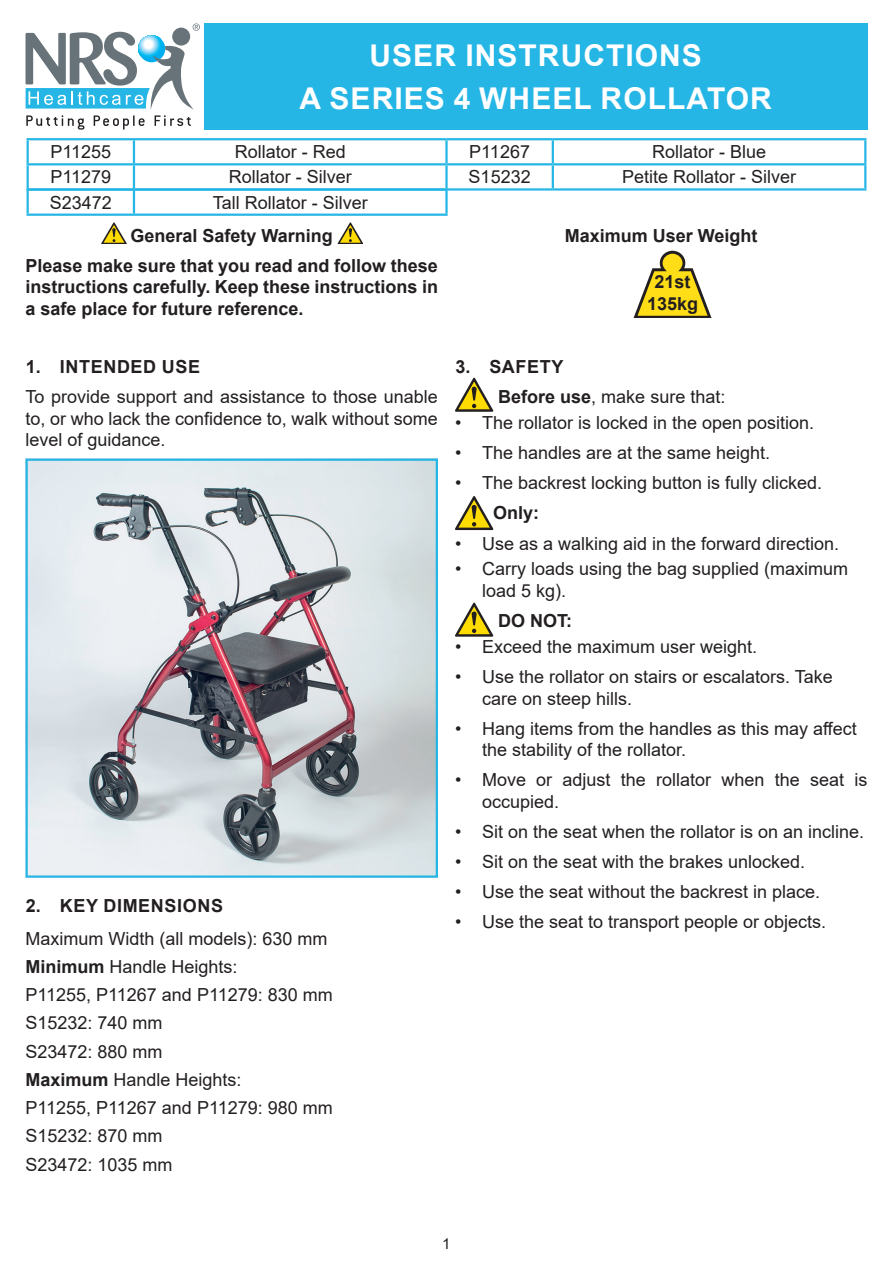
<style>
.page{position:relative;width:893px;height:1263px;background:#fff}
.page>*{position:absolute;margin:0;border:0;box-sizing:border-box;transform-origin:0 0}
.t1{font:700 30px/43.2px "Arial";letter-spacing:.035em;color:#fff;text-align:center}
.t2{font:18px/28.2px "Arial";color:#231f20}
.t3{font:700 18px/21.6px "Arial";color:#231f20;text-align:center}
.t4{font:700 18px "Arial";letter-spacing:.035em;color:#231f20}
.t5{font:15px "Arial";color:#231f20}
.s1{font-weight:700}
.s2{font-weight:400}
</style>
<div class="page">
<svg style="left:26px;top:24px;width:174px;height:106px"></svg>
<div style="left:204px;top:23px;width:663px;height:107px;background:#26b6e6"></div>
<svg style="left:101px;top:222px;width:25px;height:22px"></svg>
<svg style="left:338px;top:222px;width:25px;height:22px"></svg>
<svg style="left:633px;top:251px;width:79px;height:67px"></svg>
<img style="left:29px;top:462px;width:406px;height:413px">
<div style="left:26px;top:459px;width:412px;height:419px;border:2px solid #26b6e6"></div>
<svg style="left:455px;top:378px;width:38px;height:34px"></svg>
<svg style="left:455px;top:496px;width:38px;height:34px"></svg>
<svg style="left:455px;top:603px;width:38px;height:34px"></svg>
<hr style="left:27px;top:138px;width:107px;height:2px;background:#26b6e6">
<hr style="left:27px;top:140px;width:2px;height:23px;background:#26b6e6">
<hr style="left:134px;top:138px;width:312px;height:2px;background:#26b6e6">
<hr style="left:133px;top:140px;width:2px;height:23px;background:#26b6e6">
<hr style="left:446px;top:138px;width:107px;height:2px;background:#26b6e6">
<hr style="left:445px;top:140px;width:3px;height:23px;background:#26b6e6">
<hr style="left:553px;top:138px;width:313px;height:2px;background:#26b6e6">
<hr style="left:552px;top:140px;width:2px;height:23px;background:#26b6e6">
<hr style="left:864px;top:140px;width:2px;height:23px;background:#26b6e6">
<hr style="left:27px;top:163px;width:107px;height:2px;background:#26b6e6">
<hr style="left:27px;top:165px;width:2px;height:23px;background:#26b6e6">
<hr style="left:134px;top:163px;width:312px;height:2px;background:#26b6e6">
<hr style="left:133px;top:165px;width:2px;height:23px;background:#26b6e6">
<hr style="left:446px;top:163px;width:107px;height:2px;background:#26b6e6">
<hr style="left:445px;top:165px;width:3px;height:23px;background:#26b6e6">
<hr style="left:553px;top:163px;width:313px;height:2px;background:#26b6e6">
<hr style="left:552px;top:165px;width:2px;height:23px;background:#26b6e6">
<hr style="left:864px;top:165px;width:2px;height:23px;background:#26b6e6">
<hr style="left:446px;top:188px;width:107px;height:3px;background:#26b6e6">
<hr style="left:553px;top:188px;width:313px;height:3px;background:#26b6e6">
<hr style="left:27px;top:188px;width:107px;height:3px;background:#26b6e6">
<hr style="left:27px;top:191px;width:2px;height:23px;background:#26b6e6">
<hr style="left:134px;top:188px;width:314px;height:3px;background:#26b6e6">
<hr style="left:133px;top:191px;width:2px;height:23px;background:#26b6e6">
<hr style="left:445px;top:191px;width:3px;height:23px;background:#26b6e6">
<hr style="left:27px;top:214px;width:107px;height:2px;background:#26b6e6">
<hr style="left:134px;top:214px;width:314px;height:2px;background:#26b6e6">
<h1 class="t1" style="left:300px;top:34px;width:474px">USER INSTRUCTIONS<br>A SERIES 4 WHEEL ROLLATOR</h1>
<p class="t2" style="left:50px;top:138px;width:62px">P11255</p>
<p class="t2" style="left:235px;top:138px;width:113px">Rollator - Red</p>
<p class="t2" style="left:469px;top:138px;width:62px">P11267</p>
<p class="t2" style="left:652px;top:138px;width:116px">Rollator - Blue</p>
<p class="t2" style="left:50px;top:163px;width:62px">P11279</p>
<p class="t2" style="left:229px;top:163px;width:125px">Rollator - Silver</p>
<p class="t2" style="left:469px;top:163px;width:64px">S15232</p>
<p class="t2" style="left:622px;top:163px;width:176px">Petite Rollator - Silver</p>
<p class="t2" style="left:50px;top:188px;width:64px">S23472</p>
<p class="t2" style="left:213px;top:188px;width:157px">Tall Rollator - Silver</p>
<p class="t3" style="left:26px;top:220px;width:414px;line-height:30.2px">General Safety Warning<br>Please make sure that you read and follow these</p>
<p class="t3" style="left:26px;top:276px;width:414px;text-align:left">instructions carefully. Keep these instructions in a safe place for future reference.</p>
<p class="t4" style="left:26px;top:354px;width:176px">1. INTENDED USE</p>
<p class="t2" style="left:26px;top:386px;width:414px;line-height:21.6px;text-align:justify">To provide support and assistance to those unable to, or who lack the confidence to, walk without some level of guidance.</p>
<p class="t4" style="left:26px;top:893px;width:199px">2. KEY DIMENSIONS</p>
<p class="t2" style="left:26px;top:924px;width:309px">Maximum Width (all models): 630 mm<br><span class="s1">Minimum</span> Handle Heights:<br>P11255, P11267 and P11279: 830 mm<br>S15232: 740 mm<br>S23472: 880 mm<br><span class="s1">Maximum</span> Handle Heights:<br>P11255, P11267 and P11279: 980 mm<br>S15232: 870 mm<br>S23472: 1035 mm</p>
<p class="t3" style="left:565px;top:225px;width:194px">Maximum User Weight</p>
<p class="t3" style="left:647px;top:271px;width:53px">21st<br>135kg</p>
<p class="t3" style="left:498px;top:352px;width:229px;line-height:30px;text-align:left;text-indent:-43px">3. SAFETY<br>Before use<span class="s2">, make sure that:</span></p>
<p class="t2" style="left:455px;top:409px;width:361px">• The rollator is locked in the open position.</p>
<p class="t2" style="left:455px;top:439px;width:317px">• The handles are at the same height.</p>
<p class="t2" style="left:455px;top:469px;width:369px">• The backrest locking button is fully clicked.</p>
<p class="t3" style="left:493px;top:502px;width:48px">Only:</p>
<p class="t2" style="left:455px;top:529px;width:386px">• Use as a walking aid in the forward direction.</p>
<p class="t2" style="left:482px;top:558px;width:368px;line-height:21.6px;text-indent:-27px">• Carry loads using the bag supplied (maximum load 5 kg).</p>
<p class="t3" style="left:498px;top:610px;width:75px">DO NOT:</p>
<p class="t2" style="left:455px;top:632px;width:304px">• Exceed the maximum user weight.</p>
<p class="t2" style="left:482px;top:666px;width:352px;line-height:21.6px;text-indent:-27px">• Use the rollator on stairs or escalators. Take care on steep hills.</p>
<p class="t2" style="left:482px;top:717px;width:376px;line-height:21.6px;text-indent:-27px">• Hang items from the handles as this may affect the stability of the rollator.</p>
<p class="t2" style="left:482px;top:769px;width:387px;line-height:21.6px;text-indent:-27px">• Move or adjust the rollator when the seat is occupied.</p>
<p class="t2" style="left:455px;top:818px;width:411px">• Sit on the seat when the rollator is on an incline.</p>
<p class="t2" style="left:455px;top:848px;width:352px">• Sit on the seat with the brakes unlocked.</p>
<p class="t2" style="left:455px;top:878px;width:367px">• Use the seat without the backrest in place.</p>
<p class="t2" style="left:455px;top:908px;width:373px">• Use the seat to transport people or objects.</p>
<p class="t5" style="left:442px;top:1234px;width:10px">1</p>
</div>
